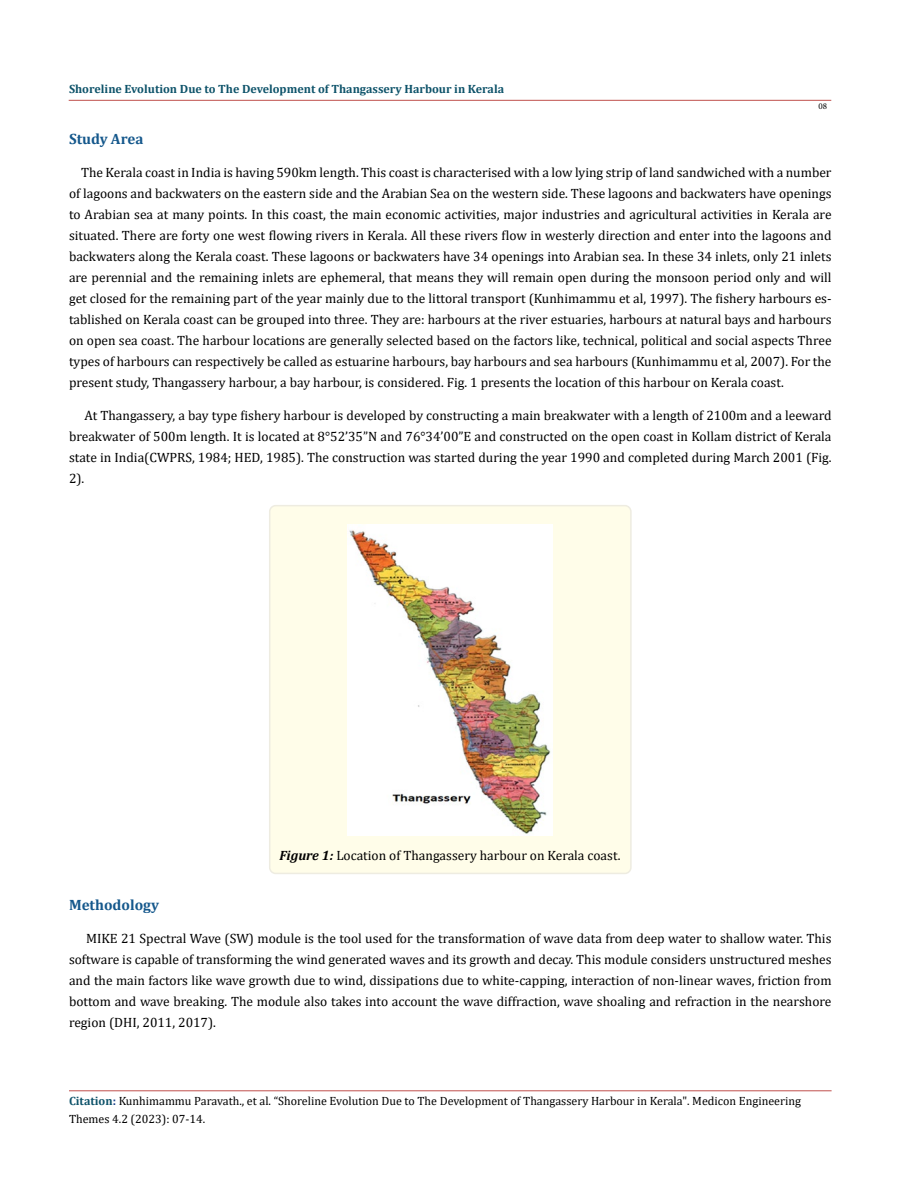
<style>
.page{position:relative;width:900px;height:1188px;background:#fff}
.page>*{position:absolute;margin:0;border:0;box-sizing:border-box;transform-origin:0 0}
.t1{font:700 15px "Cambria";color:#15588c}
.t2{font:13.5px/21px "Cambria";color:#000;text-align:justify}
.t3{font:12px/18px "Cambria";color:#000}
.t4{font:700 12px "Cambria";color:#0e536a}
.t5{font:9px "Minion Pro";color:#000}
.s1{font-weight:700;font-style:italic}
.s2{font-weight:700;color:#0e536a}
.s3{font-weight:700;color:#173e88}
</style>
<div class="page">
<hr style="left:69px;top:1091px;width:763px;height:1px;background:#c0504d">
<hr style="left:69px;top:100px;width:762px;height:1px;background:#c0504d">
<div style="left:270px;top:506px;width:361px;height:367px;background:#fffde9;border-radius:6px"></div>
<div style="left:269px;top:505px;width:363px;height:369px;border:2px solid #eeece1;border-radius:6px"></div>
<img style="left:348px;top:525px;width:204px;height:310px">
<p class="t4" style="left:69px;top:81px;width:437px">Shoreline Evolution Due to The Development of Thangassery Harbour in Kerala</p>
<p class="t5" style="left:818px;top:100px;width:10px">08</p>
<p class="t1" style="left:69px;top:128px;width:76px">Study Area</p>
<p class="t2" style="left:69px;top:162px;width:764px;text-indent:12px">The Kerala coast in India is having 590km length. This coast is characterised with a low lying strip of land sandwiched with a number of lagoons and backwaters on the eastern side and the Arabian Sea on the western side. These lagoons and backwaters have openings to Arabian sea at many points. In this coast, the main economic activities, major industries and agricultural activities in Kerala are situated. There are forty one west flowing rivers in Kerala. All these rivers flow in westerly direction and enter into the lagoons and backwaters along the Kerala coast. These lagoons or backwaters have 34 openings into Arabian sea. In these 34 inlets, only 21 inlets are perennial and the remaining inlets are ephemeral, that means they will remain open during the monsoon period only and will get closed for the remaining part of the year mainly due to the littoral transport (Kunhimammu et al, 1997). The fishery harbours es&shy;tablished on Kerala coast can be grouped into three. They are: harbours at the river estuaries, harbours at natural bays and harbours on open sea coast. The harbour locations are generally selected based on the factors like, technical, political and social aspects Three types of harbours can respectively be called as estuarine harbours, bay harbours and sea harbours (Kunhimammu et al, 2007). For the present study, Thangassery harbour, a bay harbour, is considered. Fig. 1 presents the location of this harbour on Kerala coast.</p>
<p class="t2" style="left:69px;top:405px;width:764px;text-indent:16px">At Thangassery, a bay type fishery harbour is developed by constructing a main breakwater with a length of 2100m and a leeward breakwater of 500m length. It is located at 8°52’35”N and 76°34’00”E and constructed on the open coast in Kollam district of Kerala state in India(CWPRS, 1984; HED, 1985). The construction was started during the year 1990 and completed during March 2001 (Fig.<br>2).</p>
<p class="t2" style="left:279px;top:845px;width:343px"><span class="s1">Figure 1:</span> Location of Thangassery harbour on Kerala coast.</p>
<p class="t1" style="left:69px;top:894px;width:92px">Methodology</p>
<p class="t2" style="left:69px;top:928px;width:764px;text-indent:17px">MIKE 21 Spectral Wave (SW) module is the tool used for the transformation of wave data from deep water to shallow water. This software is capable of transforming the wind generated waves and its growth and decay. This module considers unstructured meshes and the main factors like wave growth due to wind, dissipations due to white-capping, interaction of non-linear waves, friction from bottom and wave breaking. The module also takes into account the wave diffraction, wave shoaling and refraction in the nearshore region (DHI, 2011, 2017).</p>
<p class="t3" style="left:69px;top:1092px;width:734px"><span class="s2">Citation</span><span class="s3">:</span> Kunhimammu Paravath., et al. “Shoreline Evolution Due to The Development of Thangassery Harbour in Kerala". Medicon Engineering<br>Themes 4.2 (2023): 07-14.</p>
</div>
